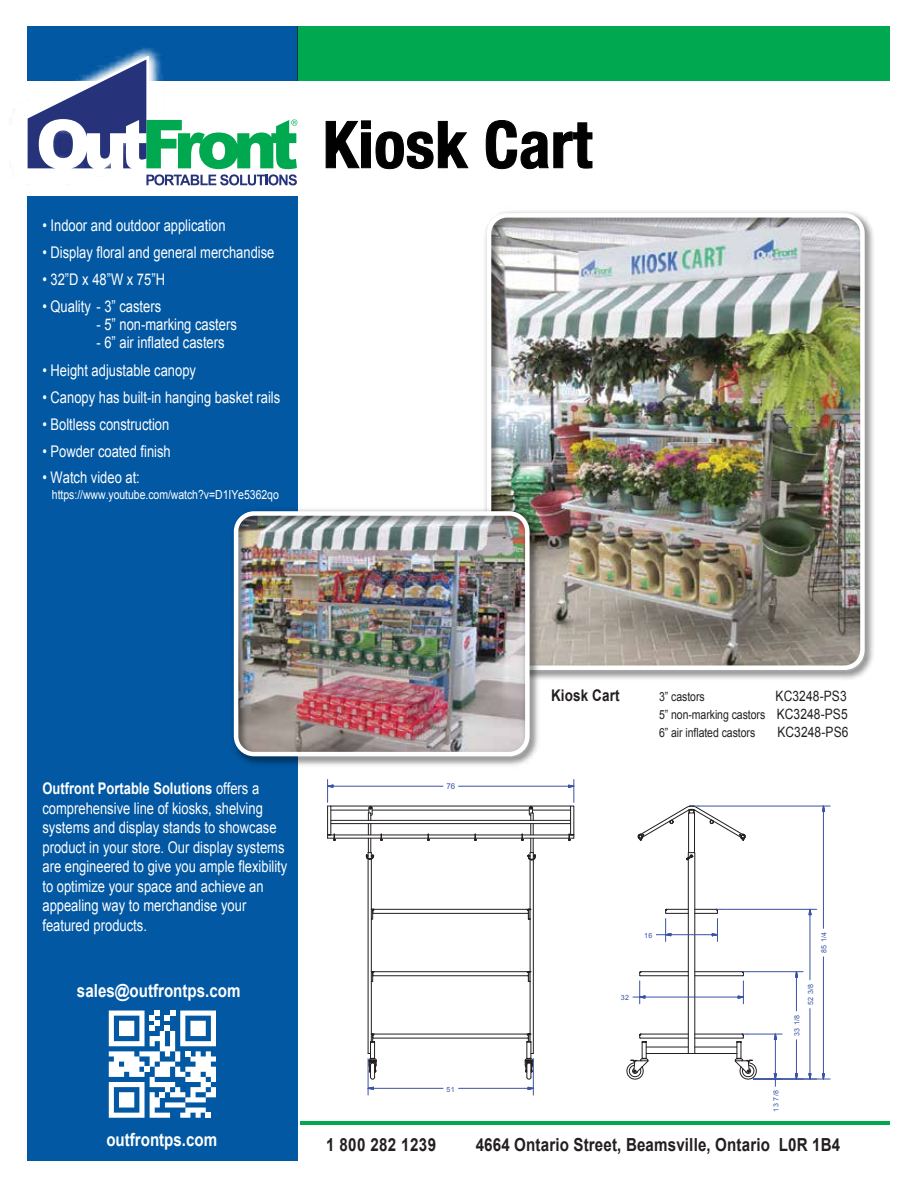
<style>
.page{position:relative;width:918px;height:1188px;background:#fff}
.page>*{position:absolute;margin:0;border:0;box-sizing:border-box;transform-origin:0 0}
.t1{font:700 condensed 64.8px "Helvetica Neue";letter-spacing:.005em;color:#010101}
.t2{font:700 18px "Arial";letter-spacing:.01em;color:#231f20;scale:.84 1}
.t3{font:700 18px "Arial";color:#fff;scale:.84 1}
.t4{font:16.05px/19.5px "Arial";color:#fff;scale:.81 1}
.t5{font:700 16.05px "Arial";letter-spacing:.01em;color:#231f20;scale:.84 1}
.t6{font:14.25px "Arial";letter-spacing:.01em;color:#231f20;scale:.84 1}
.t7{font:12.45px/18px "Arial";letter-spacing:-.005em;color:#231f20;scale:.84 1}
.t8{font:12.45px "Arial";letter-spacing:-.005em;color:#fff;scale:.84 1}
.t9{font:7.95px "Arial";color:#3a53a4}
.t10{font:7.2px "Arial";letter-spacing:.065em;color:#3a53a4}
.t11{font:7.05px "Arial";color:#3a53a4}
.s1{font-size:14.25px}
.s2{font-weight:700}
</style>
<div class="page">
<hr style="left:300px;top:1121px;width:590px;height:4px;background:#00a94f">
<div style="left:27px;top:26px;width:271px;height:55px;background:#0258a3"></div>
<div style="left:27px;top:196px;width:271px;height:965px;background:#0258a3"></div>
<div style="left:298px;top:26px;width:592px;height:55px;background:#00a94f"></div>
<svg style="left:325px;top:120px;width:144px;height:49px"></svg>
<svg style="left:485px;top:120px;width:108px;height:49px"></svg>
<svg style="left:27px;top:52px;width:270px;height:133px"></svg>
<div style="left:370px;top:1042px;width:5px;height:17px;border:1px solid #231f20"></div>
<hr style="left:368px;top:859px;width:1px;height:195px;background:#231f20">
<hr style="left:371px;top:859px;width:1px;height:183px;background:#231f20">
<hr style="left:533px;top:860px;width:1px;height:194px;background:#231f20">
<hr style="left:530px;top:860px;width:1px;height:182px;background:#231f20">
<svg style="left:368px;top:1053px;width:9px;height:27px"></svg>
<svg style="left:525px;top:1053px;width:8px;height:27px"></svg>
<hr style="left:374px;top:909px;width:153px;height:1px;background:#231f20">
<svg style="left:371px;top:909px;width:3px;height:11px"></svg>
<hr style="left:373px;top:913px;width:155px;height:1px;background:#231f20">
<svg style="left:527px;top:909px;width:4px;height:11px"></svg>
<hr style="left:334px;top:835px;width:47px;height:1px;background:#231f20">
<hr style="left:381px;top:835px;width:47px;height:1px;background:#231f20">
<hr style="left:428px;top:835px;width:47px;height:1px;background:#231f20">
<hr style="left:475px;top:835px;width:47px;height:1px;background:#231f20">
<hr style="left:522px;top:835px;width:47px;height:1px;background:#231f20">
<hr style="left:334px;top:838px;width:47px;height:1px;background:#231f20">
<hr style="left:381px;top:838px;width:47px;height:1px;background:#231f20">
<hr style="left:428px;top:838px;width:47px;height:1px;background:#231f20">
<hr style="left:475px;top:838px;width:47px;height:1px;background:#231f20">
<hr style="left:522px;top:838px;width:47px;height:1px;background:#231f20">
<hr style="left:331px;top:820px;width:240px;height:1px;background:#231f20">
<hr style="left:331px;top:823px;width:240px;height:1px;background:#231f20">
<hr style="left:533px;top:810px;width:38px;height:1px;background:#231f20">
<hr style="left:372px;top:810px;width:157px;height:1px;background:#231f20">
<hr style="left:331px;top:810px;width:38px;height:1px;background:#231f20">
<hr style="left:374px;top:1034px;width:153px;height:1px;background:#231f20">
<hr style="left:373px;top:1038px;width:155px;height:1px;background:#231f20">
<hr style="left:374px;top:971px;width:153px;height:1px;background:#231f20">
<svg style="left:527px;top:971px;width:4px;height:11px"></svg>
<svg style="left:371px;top:971px;width:3px;height:11px"></svg>
<hr style="left:373px;top:975px;width:155px;height:1px;background:#231f20">
<svg style="left:526px;top:1034px;width:6px;height:9px"></svg>
<svg style="left:370px;top:1034px;width:5px;height:9px"></svg>
<svg style="left:366px;top:806px;width:8px;height:54px"></svg>
<svg style="left:522px;top:806px;width:14px;height:55px"></svg>
<svg style="left:795px;top:1073px;width:3px;height:6px"></svg>
<svg style="left:795px;top:972px;width:3px;height:11px"></svg>
<hr style="left:796px;top:1040px;width:1px;height:34px;background:#3a53a4">
<hr style="left:796px;top:977px;width:1px;height:34px;background:#3a53a4">
<hr style="left:747px;top:971px;width:56px;height:1px;background:#3a53a4">
<svg style="left:808px;top:1073px;width:4px;height:6px"></svg>
<svg style="left:808px;top:908px;width:4px;height:12px"></svg>
<hr style="left:810px;top:1009px;width:1px;height:65px;background:#3a53a4">
<hr style="left:810px;top:915px;width:1px;height:65px;background:#3a53a4">
<hr style="left:721px;top:909px;width:96px;height:1px;background:#3a53a4">
<svg style="left:822px;top:1073px;width:3px;height:6px"></svg>
<svg style="left:822px;top:805px;width:3px;height:12px"></svg>
<hr style="left:823px;top:957px;width:1px;height:117px;background:#3a53a4">
<hr style="left:823px;top:811px;width:1px;height:117px;background:#3a53a4">
<hr style="left:753px;top:1079px;width:77px;height:1px;background:#3a53a4">
<hr style="left:699px;top:806px;width:131px;height:1px;background:#3a53a4">
<hr style="left:333px;top:786px;width:110px;height:1px;background:#3a53a4">
<hr style="left:459px;top:786px;width:110px;height:1px;background:#3a53a4">
<svg style="left:327px;top:779px;width:9px;height:62px"></svg>
<svg style="left:568px;top:779px;width:7px;height:62px"></svg>
<svg style="left:367px;top:1087px;width:7px;height:3px"></svg>
<svg style="left:527px;top:1087px;width:6px;height:3px"></svg>
<hr style="left:373px;top:1088px;width:70px;height:1px;background:#3a53a4">
<hr style="left:459px;top:1088px;width:69px;height:1px;background:#3a53a4">
<hr style="left:533px;top:1059px;width:1px;height:36px;background:#3a53a4">
<hr style="left:368px;top:1059px;width:1px;height:36px;background:#3a53a4">
<svg style="left:626px;top:805px;width:156px;height:281px"></svg>
<img style="left:485px;top:211px;width:389px;height:469px">
<div style="left:487px;top:213px;width:378px;height:457px;border:4px solid #fff;border-radius:18px"></div>
<img style="left:232px;top:505px;width:311px;height:261px">
<div style="left:234px;top:511px;width:296px;height:245px;border:4px solid #fff;border-radius:18px"></div>
<svg style="left:109px;top:1011px;width:107px;height:107px"></svg>
<p class="t4" style="left:42px;top:215px;width:228px">• Indoor and outdoor application</p>
<p class="t4" style="left:42px;top:269px;width:153px">• 32”D x 48”W x 75”H</p>
<p class="t4" style="left:42px;top:296px;width:148px">• Quality - 3” casters</p>
<p class="t4" style="left:96px;top:314px;width:175px">- 5” non-marking casters</p>
<p class="t4" style="left:96px;top:332px;width:160px">- 6” air inflated casters</p>
<p class="t4" style="left:42px;top:361px;width:191px">• Height adjustable canopy</p>
<p class="t4" style="left:42px;top:388px;width:295px">• Canopy has built-in hanging basket rails</p>
<p class="t4" style="left:42px;top:415px;width:158px">• Boltless construction</p>
<p class="t4" style="left:42px;top:243px;width:288px">• Display floral and general merchandise</p>
<p class="t4" style="left:42px;top:442px;width:160px">• Powder coated finish</p>
<p class="t4" style="left:42px;top:467px;width:122px">• Watch video at:</p>
<p class="t8" style="left:52px;top:486px;width:272px">https://www.youtube.com/watch?v=D1IYe5362qo</p>
<h1 class="t1" style="left:323px;top:105px;width:271px">Kiosk Cart</h1>
<p class="t5" style="left:551px;top:684px;width:83px">Kiosk Cart</p>
<p class="t7" style="left:659px;top:687px;width:56px">3” castors</p>
<p class="t6" style="left:776px;top:686px;width:86px">KC3248-PS3</p>
<p class="t7" style="left:659px;top:705px;width:226px">5” non-marking castors <span class="s1">KC3248-PS5<br></span>6” air inflated castors</p>
<p class="t6" style="left:777px;top:722px;width:86px">KC3248-PS6</p>
<p class="t4" style="left:43px;top:779px;width:304px"><span class="s2">Outfront Portable Solutions</span> offers a comprehensive line of kiosks, shelving systems and display stands to showcase product in your store. Our display systems are engineered to give you ample flexibility to optimize your space and achieve an appealing way to merchandise your featured products.</p>
<p class="t9" style="left:446px;top:781px;width:10px">76</p>
<p class="t10" style="left:644px;top:931px;width:10px">16</p>
<p class="t10" style="left:819px;top:953px;width:23px;rotate:-90deg">85 1/4</p>
<p class="t3" style="left:77px;top:979px;width:196px">sales@outfrontps.com</p>
<p class="t10" style="left:621px;top:993px;width:10px">32</p>
<p class="t10" style="left:806px;top:1005px;width:23px;rotate:-90deg">52 3/8</p>
<p class="t10" style="left:792px;top:1036px;width:23px;rotate:-90deg">33 1/8</p>
<p class="t10" style="left:446px;top:1084px;width:10px">51</p>
<p class="t11" style="left:771px;top:1112px;width:23px;rotate:-90deg">13 7/8</p>
<p class="t3" style="left:106px;top:1127px;width:134px">outfrontps.com</p>
<p class="t2" style="left:326px;top:1132px;width:133px">1 800 282 1239</p>
<p class="t2" style="left:476px;top:1132px;width:436px">4664 Ontario Street, Beamsville, Ontario L0R 1B4</p>
</div>
